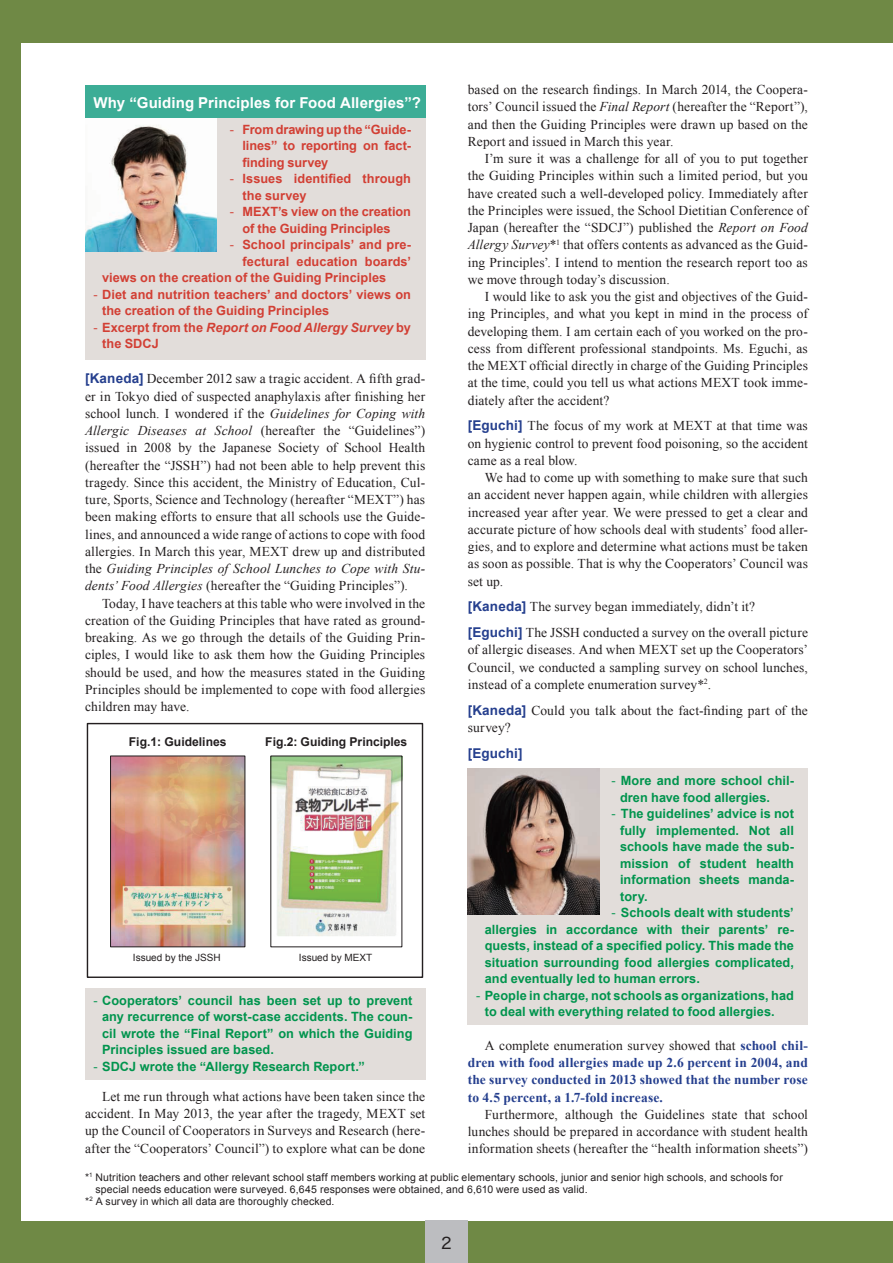
<style>
.page{position:relative;width:893px;height:1263px;background:#6f8945}
.page>*{position:absolute;margin:0;border:0;box-sizing:border-box;transform-origin:0 0}
.t1{font:15.75px "Hira Kaku Std W4 90 pv RKSJ H";color:#231f20}
.t2{font:700 15px "Arial";letter-spacing:.01em;color:#fff}
.t3{font:13.5px/17.2px "Times New Roman";letter-spacing:.01em;color:#231f20;text-align:justify}
.t4{font:700 13.5px/17.2px "Times New Roman";letter-spacing:.005em;color:#253f8e;text-align:justify}
.t5{font:700 13.5px "Arial";letter-spacing:.01em;color:#253f8e}
.t6{font:700 12.75px/16.5px "Arial";letter-spacing:.005em;color:#00944d;text-align:justify}
.t7{font:700 12.75px/16.5px "Arial";letter-spacing:.005em;color:#d23f34}
.t8{font:italic 700 12.75px/16.5px "Arial";letter-spacing:.005em;color:#d23f34}
.t9{font:700 12.15px "Arial";color:#231f20}
.t10{font:10.5px "Arial";letter-spacing:.015em;color:#231f20}
.t11{font:10.05px "Arial";color:#231f20}
.s1{font-style:italic}
.s2{font-family:"Arial";font-weight:700;color:#253f8e}
.s3{font-weight:400}
.s4{font-weight:400;color:#231f20}
.s5{font-weight:400;font-style:normal}
.s6{font-style:normal}
</style>
<div class="page">
<div style="left:21px;top:43px;width:872px;height:1177px;background:#fff"></div>
<div style="left:425px;top:1220px;width:43px;height:43px;background:#bcbdc0"></div>
<div style="left:85px;top:85px;width:340px;height:34px;background:#3cad96"></div>
<div style="left:86px;top:118px;width:340px;height:242px;background:#e2ddda"></div>
<img style="left:85px;top:118px;width:132px;height:134px">
<img style="left:110px;top:755px;width:293px;height:192px">
<div style="left:87px;top:723px;width:336px;height:255px;border:1px solid #231f20"></div>
<div style="left:85px;top:988px;width:340px;height:91px;background:#e2ddda"></div>
<div style="left:468px;top:769px;width:340px;height:256px;background:#e2ddda"></div>
<img style="left:468px;top:769px;width:132px;height:145px">
<p class="t3" style="left:468px;top:81px;width:342px">based on the research findings. In March 2014, the Coopera&shy;tors’ Council issued the <span class="s1">Final Report</span> (hereafter the “Report”), and then the Guiding Principles were drawn up based on the Report and issued in March this year.</p>
<p class="t3" style="left:468px;top:150px;width:342px;text-indent:17px">I’m sure it was a challenge for all of you to put together the Guiding Principles within such a limited period, but you have created such a well-developed policy. Immediately after the Principles were issued, the School Dietitian Conference of Japan (hereafter the “SDCJ”) published the <span class="s1">Report on Food Allergy Survey</span>*<sup>1</sup> that offers contents as advanced as the Guid&shy;ing Principles’. I intend to mention the research report too as we move through today’s discussion.</p>
<p class="t3" style="left:468px;top:288px;width:342px;text-indent:17px">I would like to ask you the gist and objectives of the Guid&shy;ing Principles, and what you kept in mind in the process of developing them. I am certain each of you worked on the pro&shy;cess from different professional standpoints. Ms. Eguchi, as the MEXT official directly in charge of the Guiding Principles at the time, could you tell us what actions MEXT took imme&shy;diately after the accident?</p>
<p class="t3" style="left:468px;top:417px;width:342px"><span class="s2">[Eguchi]</span> The focus of my work at MEXT at that time was on hygienic control to prevent food poisoning, so the accident came as a real blow.</p>
<p class="t3" style="left:468px;top:469px;width:342px;text-indent:17px">We had to come up with something to make sure that such an accident never happen again, while children with allergies increased year after year. We were pressed to get a clear and accurate picture of how schools deal with students’ food aller&shy;gies, and to explore and determine what actions must be taken as soon as possible. That is why the Cooperators’ Council was set up.</p>
<p class="t3" style="left:468px;top:594px;width:342px;line-height:25.8px"><span class="s2">[Kaneda]</span> The survey began immediately, didn’t it? <span class="s2">[Eguchi]</span> The JSSH conducted a survey on the overall picture</p>
<p class="t3" style="left:468px;top:641px;width:342px">of allergic diseases. And when MEXT set up the Cooperators’ Council, we conducted a sampling survey on school lunches, instead of a complete enumeration survey*<sup>2</sup>.</p>
<p class="t3" style="left:468px;top:701px;width:342px"><span class="s2">[Kaneda]</span> Could you talk about the fact-finding part of the survey?</p>
<p class="t5" style="left:468px;top:745px;width:56px">[Eguchi]</p>
<p class="t6" style="left:620px;top:772px;width:175px;text-indent:-9px"><span class="s3">-</span> More and more school chil&shy;dren have food allergies.</p>
<p class="t6" style="left:620px;top:805px;width:176px;text-indent:-9px"><span class="s3">-</span> The guidelines’ advice is not fully implemented. Not all schools have made the sub&shy;mission of student health information sheets manda&shy;tory.</p>
<p class="t6" style="left:485px;top:904px;width:311px;text-indent:127px"><span class="s3">-</span> Schools dealt with students’ allergies in accordance with their parents’ re&shy;quests, instead of a specified policy. This made the situation surrounding food allergies complicated, and eventually led to human errors.</p>
<p class="t6" style="left:485px;top:987px;width:311px;text-indent:-9px"><span class="s3">-</span> People in charge, not schools as organizations, had to deal with everything related to food allergies.</p>
<p class="t4" style="left:468px;top:1036px;width:342px;text-indent:17px"><span class="s4">A complete enumeration survey showed that</span> school chil&shy;dren with food allergies made up 2.6 percent in 2004, and the survey conducted in 2013 showed that the number rose to 4.5 percent, a 1.7-fold increase.</p>
<p class="t3" style="left:468px;top:1105px;width:342px;text-indent:17px">Furthermore, although the Guidelines state that school lunches should be prepared in accordance with student health information sheets (hereafter the “health information sheets”)</p>
<p class="t10" style="left:85px;top:1171px;width:699px">*<sup>1</sup> Nutrition teachers and other relevant school staff members working at public elementary schools, junior and senior high schools, and schools for</p>
<p class="t10" style="left:95px;top:1183px;width:494px">special needs education were surveyed. 6,645 responses were obtained, and 6,610 were used as valid.</p>
<p class="t10" style="left:85px;top:1195px;width:251px">*<sup>2</sup> A survey in which all data are thoroughly checked.</p>
<p class="t2" style="left:94px;top:95px;width:329px">Why “Guiding Principles for Food Allergies”?</p>
<p class="t7" style="left:243px;top:121px;width:170px;text-align:justify;text-indent:-13px"><span class="s3">-</span> From drawing up the “Guide&shy;lines” to reporting on fact&shy;finding survey</p>
<p class="t7" style="left:243px;top:171px;width:170px;text-indent:-13px"><span class="s3">-</span> Issues identified through the survey</p>
<p class="t7" style="left:230px;top:204px;width:183px;text-align:center"><span class="s3">-</span> MEXT’s view on the creation of the Guiding Principles</p>
<p class="t7" style="left:230px;top:237px;width:183px"><span class="s3">-</span> School principals’ and pre-</p>
<p class="t7" style="left:243px;top:253px;width:170px">fectural education boards’</p>
<p class="t7" style="left:102px;top:270px;width:286px">views on the creation of the Guiding Principles</p>
<p class="t7" style="left:102px;top:286px;width:311px;text-indent:-9px"><span class="s3">-</span> Diet and nutrition teachers’ and doctors’ views on the creation of the Guiding Principles</p>
<p class="t8" style="left:102px;top:319px;width:310px;text-indent:-9px"><span class="s5">-</span> <span class="s6">Excerpt from the</span> Report on Food Allergy Survey <span class="s6">by the SDCJ</span></p>
<p class="t3" style="left:85px;top:370px;width:342px"><span class="s2">[Kaneda]</span> December 2012 saw a tragic accident. A fifth grad&shy;er in Tokyo died of suspected anaphylaxis after finishing her school lunch. I wondered if the <span class="s1">Guidelines for Coping with Allergic Diseases at School</span> (hereafter the “Guidelines”) issued in 2008 by the Japanese Society of School Health (hereafter the “JSSH”) had not been able to help prevent this tragedy. Since this accident, the Ministry of Education, Cul&shy;ture, Sports, Science and Technology (hereafter “MEXT”) has been making efforts to ensure that all schools use the Guide&shy;lines, and announced a wide range of actions to cope with food allergies. In March this year, MEXT drew up and distributed the <span class="s1">Guiding Principles of School Lunches to Cope with Stu&shy;dents’ Food Allergies</span> (hereafter the “Guiding Principles”).</p>
<p class="t3" style="left:85px;top:594px;width:342px;text-indent:17px">Today, I have teachers at this table who were involved in the creation of the Guiding Principles that have rated as ground&shy;breaking. As we go through the details of the Guiding Prin&shy;ciples, I would like to ask them how the Guiding Principles should be used, and how the measures stated in the Guiding Principles should be implemented to cope with food allergies children may have.</p>
<p class="t9" style="left:265px;top:735px;width:144px">Fig.2: Guiding Principles</p>
<p class="t9" style="left:129px;top:735px;width:99px">Fig.1: Guidelines</p>
<p class="t11" style="left:133px;top:951px;width:89px">Issued by the JSSH</p>
<p class="t11" style="left:299px;top:952px;width:75px">Issued by MEXT</p>
<p class="t6" style="left:102px;top:992px;width:312px;text-indent:-9px"><span class="s3">-</span> Cooperators’ council has been set up to prevent any recurrence of worst-case accidents. The coun&shy;cil wrote the “Final Report” on which the Guiding Principles issued are based.</p>
<p class="t6" style="left:94px;top:1058px;width:273px"><span class="s3">-</span> SDCJ wrote the “Allergy Research Report.”</p>
<p class="t3" style="left:85px;top:1088px;width:342px;text-indent:17px">Let me run through what actions have been taken since the accident. In May 2013, the year after the tragedy, MEXT set up the Council of Cooperators in Surveys and Research (here&shy;after the “Cooperators’ Council”) to explore what can be done</p>
<p class="t1" style="left:441px;top:1237px;width:12px">2</p>
</div>
